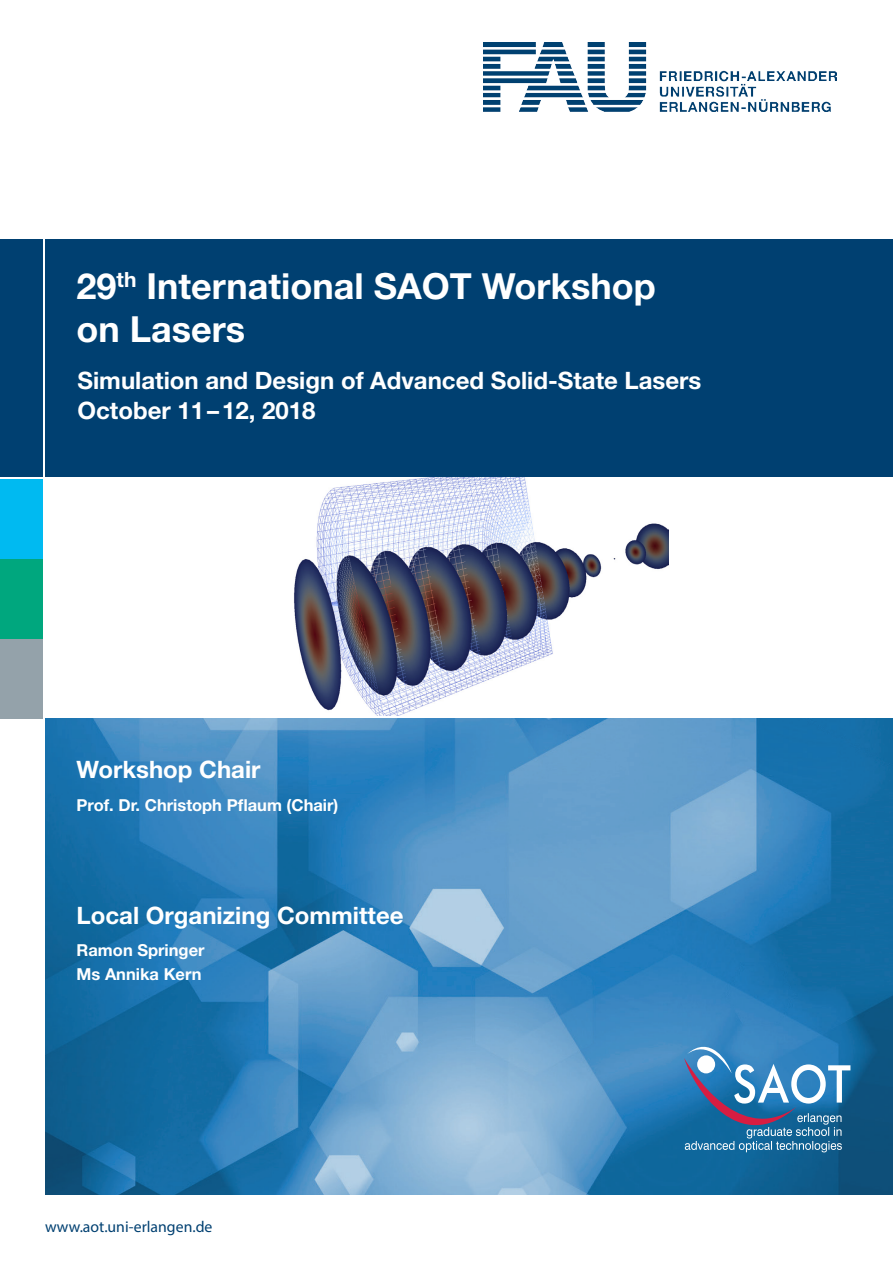
<style>
.page{position:relative;width:893px;height:1263px;background:#fff}
.page>*{position:absolute;margin:0;border:0;box-sizing:border-box;transform-origin:0 0}
.Headline_Titel_Textr{font:700 36px "Helvetica Neue LT Std";color:#fff}
.Subline_Titel_Textra{font:700 24px "Helvetica Neue LT Std";color:#fff}
.Head_Text_auf_Bild{font:700 24px "Helvetica Neue LT Std";color:#fff}
.Subline_Text_auf_Bil{font:700 16.5px/24px "Helvetica Neue LT Std";color:#fff}
.www_Adresse{font:15.75px "Myriad Pro";color:#004071}
</style>
<div class="page">
<img style="left:45px;top:718px;width:848px;height:477px">
<img style="left:294px;top:478px;width:374px;height:238px">
<div style="left:0;top:239px;width:43px;height:238px;background:#004071"></div>
<div style="left:0;top:479px;width:43px;height:80px;background:#00baf1"></div>
<div style="left:0;top:559px;width:43px;height:80px;background:#00a77e"></div>
<div style="left:0;top:639px;width:43px;height:79px;background:#94a2aa"></div>
<div style="left:45px;top:239px;width:848px;height:238px;background:#004071"></div>
<img style="left:483px;top:43px;width:354px;height:68px">
<svg style="left:684px;top:1033px;width:166px;height:125px;background:#4181b1"></svg>
<div style="left:697px;top:1055px;width:18px;height:18px;background:#fff;border-radius:50%"></div>
<p class="Headline_Titel_Textr" style="left:77px;top:264px;width:581px">29<sup>th</sup> International SAOT Workshop</p>
<p class="Headline_Titel_Textr" style="left:77px;top:307px;width:170px">on Lasers</p>
<p class="Subline_Titel_Textra" style="left:77px;top:365px;width:625px">Simulation and Design of Advanced Solid-State Lasers</p>
<p class="Subline_Titel_Textra" style="left:77px;top:395px;width:240px">October 11–12, 2018</p>
<p class="Head_Text_auf_Bild" style="left:77px;top:755px;width:185px">Workshop Chair</p>
<p class="Subline_Text_auf_Bil" style="left:77px;top:792px;width:263px">Prof. Dr. Christoph Pflaum (Chair)</p>
<p class="Head_Text_auf_Bild" style="left:77px;top:900px;width:328px">Local Organizing Committee</p>
<p class="Subline_Text_auf_Bil" style="left:77px;top:938px;width:130px">Ramon Springer<br>Ms Annika Kern</p>
<p class="www_Adresse" style="left:45px;top:1217px;width:169px">www.aot.uni-erlangen.de</p>
</div>
